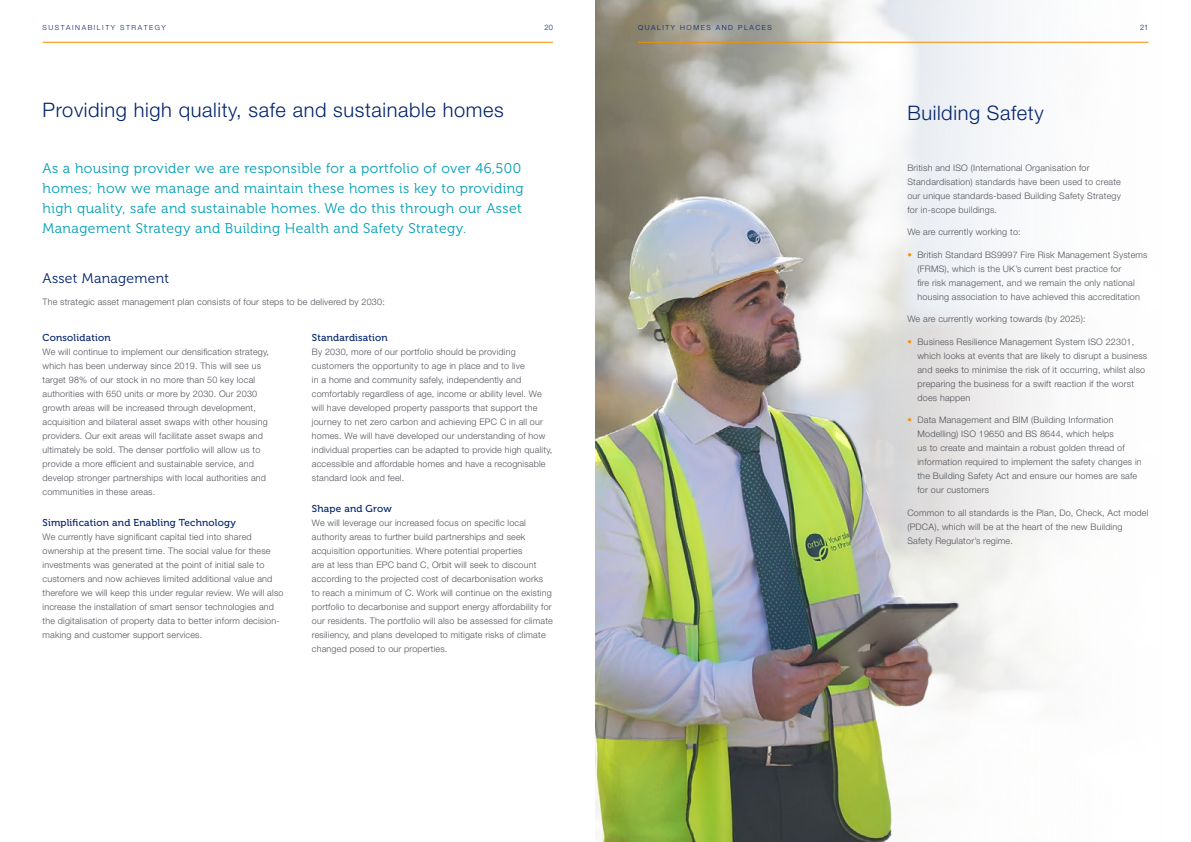
<style>
.page{position:relative;width:1191px;height:842px;background:#fff}
.page>*{position:absolute;margin:0;border:0;box-sizing:border-box;transform-origin:0 0}
.t1{font:300 20px "Helvetica Neue LT Std";letter-spacing:.03em;color:#00226a}
.t2{font:14px/20px "Museo 300";letter-spacing:.03em;color:#009eb5}
.t3{font:14px "Museo 300";letter-spacing:.02em;color:#00226a}
.t4{font:10px "Museo 500";letter-spacing:.02em;color:#00226a}
.t5{font:300 9px/14px "Helvetica Neue LT Std";letter-spacing:.02em;color:#50535a}
.t6{font:300 7.5px "Helvetica Neue LT Std";color:#00226a}
.t7{font:300 7px "Helvetica Neue LT Std";letter-spacing:.22em;color:#00226a}
.s1{font-weight:500;color:#f39000}
</style>
<div class="page">
<hr style="left:43px;top:42px;width:510px;height:1px;background:#f39000">
<img style="left:595px;top:0;width:554px;height:842px">
<hr style="left:638px;top:42px;width:510px;height:1px;background:#f39000">
<p class="t7" style="left:43px;top:23px;width:125px">SUSTAINABILITY STRATEGY</p>
<p class="t6" style="left:544px;top:23px;width:10px">20</p>
<p class="t7" style="left:638px;top:23px;width:135px">QUALITY HOMES AND PLACES</p>
<p class="t6" style="left:1140px;top:23px;width:10px">21</p>
<h1 class="t1" style="left:43px;top:97px;width:462px">Providing high quality, safe and sustainable homes</h1>
<p class="t2" style="left:43px;top:159px;width:482px">As a housing provider we are responsible for a portfolio of over 46,500 homes; how we manage and maintain these homes is key to providing high quality, safe and sustainable homes. We do this through our Asset Management Strategy and Building Health and Safety Strategy.</p>
<h2 class="t3" style="left:43px;top:271px;width:128px">Asset Management</h2>
<p class="t5" style="left:43px;top:295px;width:344px">The strategic asset management plan consists of four steps to be delivered by 2030:</p>
<p class="t4" style="left:43px;top:332px;width:70px">Consolidation</p>
<p class="t5" style="left:43px;top:345px;width:228px">We will continue to implement our densification strategy, which has been underway since 2019. This will see us target 98% of our stock in no more than 50 key local authorities with 650 units or more by 2030. Our 2030 growth areas will be increased through development, acquisition and bilateral asset swaps with other housing providers. Our exit areas will facilitate asset swaps and ultimately be sold. The denser portfolio will allow us to provide a more efficient and sustainable service, and develop stronger partnerships with local authorities and communities in these areas.</p>
<p class="t4" style="left:43px;top:517px;width:195px">Simplification and Enabling Technology</p>
<p class="t5" style="left:43px;top:530px;width:242px">We currently have significant capital tied into shared ownership at the present time. The social value for these investments was generated at the point of initial sale to customers and now achieves limited additional value and therefore we will keep this under regular review. We will also increase the installation of smart sensor technologies and the digitalisation of property data to better inform decision&shy;making and customer support services.</p>
<p class="t4" style="left:312px;top:332px;width:77px">Standardisation</p>
<p class="t5" style="left:312px;top:345px;width:242px">By 2030, more of our portfolio should be providing customers the opportunity to age in place and to live<br>in a home and community safely, independently and comfortably regardless of age, income or ability level. We will have developed property passports that support the journey to net zero carbon and achieving EPC C in all our homes. We will have developed our understanding of how individual properties can be adapted to provide high quality, accessible and affordable homes and have a recognisable standard look and feel.</p>
<p class="t4" style="left:312px;top:503px;width:81px">Shape and Grow</p>
<p class="t5" style="left:312px;top:516px;width:242px">We will leverage our increased focus on specific local authority areas to further build partnerships and seek acquisition opportunities. Where potential properties<br>are at less than EPC band C, Orbit will seek to discount according to the projected cost of decarbonisation works to reach a minimum of C. Work will continue on the existing portfolio to decarbonise and support energy affordability for our residents. The portfolio will also be assessed for climate resiliency, and plans developed to mitigate risks of climate changed posed to our properties.</p>
<h1 class="t1" style="left:907px;top:101px;width:138px">Building Safety</h1>
<p class="t5" style="left:907px;top:160px;width:215px">British and ISO (International Organisation for Standardisation) standards have been used to create our unique standards-based Building Safety Strategy for in-scope buildings.</p>
<p class="t5" style="left:907px;top:225px;width:115px">We are currently working to:</p>
<p class="t5" style="left:917px;top:247px;width:232px;text-indent:-10px"><span class="s1">•</span> British Standard BS9997 Fire Risk Management Systems (FRMS), which is the UK’s current best practice for<br>fire risk management, and we remain the only national housing association to have achieved this accreditation</p>
<p class="t5" style="left:907px;top:312px;width:180px">We are currently working towards (by 2025):</p>
<p class="t5" style="left:917px;top:334px;width:231px;text-indent:-10px"><span class="s1">•</span> Business Resilience Management System ISO 22301, which looks at events that are likely to disrupt a business and seeks to minimise the risk of it occurring, whilst also preparing the business for a swift reaction if the worst does happen</p>
<p class="t5" style="left:917px;top:413px;width:226px;text-indent:-10px"><span class="s1">•</span> Data Management and BIM (Building Information Modelling) ISO 19650 and BS 8644, which helps<br>us to create and maintain a robust golden thread of information required to implement the safety changes in the Building Safety Act and ensure our homes are safe for our customers</p>
<p class="t5" style="left:907px;top:505px;width:242px">Common to all standards is the Plan, Do, Check, Act model (PDCA), which will be at the heart of the new Building<br>Safety Regulator’s regime.</p>
</div>
